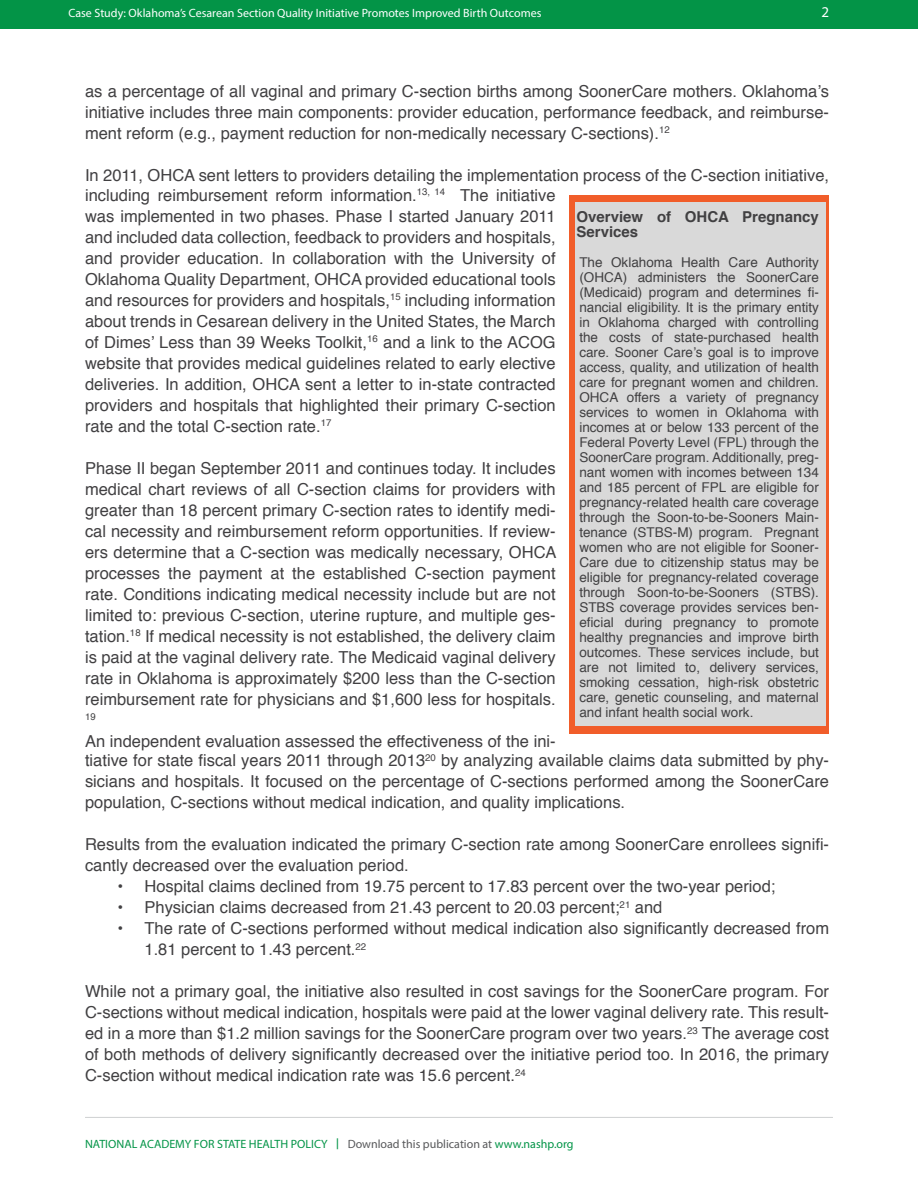
<style>
.page{position:relative;width:918px;height:1188px;background:#fff}
.page>*{position:absolute;margin:0;border:0;box-sizing:border-box;transform-origin:0 0}
.t1{font:16.5px/21px "Helvetica";color:#414042;text-align:justify}
.t2{font:700 15px/15px "Helvetica";color:#414042}
.t3{font:15px "Myriad Pro";color:#fff}
.t4{font:13.5px/15px "Helvetica";color:#414042;text-align:justify}
.t5{font:12px "Myriad Pro";color:#fff}
.t6{font:12px "Myriad Pro";color:#039447}
.t7{font:9.6px "Helvetica";color:#414042}
.s1{font-family:"Fira Sans"}
.s2{color:#58595b}
</style>
<div class="page">
<div style="left:0;top:0;width:918px;height:29px;background:#039447"></div>
<hr style="left:85px;top:1117px;width:748px;height:1px;background:#d1d3d4">
<div style="left:570px;top:195px;width:259px;height:539px;background:#f15d2a"></div>
<div style="left:575px;top:203px;width:250px;height:523px;background:#d9d9d9"></div>
<p class="t5" style="left:68px;top:5px;width:474px">Case Study: Oklahoma’s Cesarean Section Quality Initiative Promotes Improved Birth Outcomes</p>
<p class="t3" style="left:821px;top:3px;width:9px">2</p>
<p class="t1" style="left:85px;top:81px;width:746px">as a percentage of all vaginal and primary C-section births among SoonerCare mothers. Oklahoma’s initiative includes three main components: provider education, performance feedback, and reimburse&shy;ment reform (e.g., payment reduction for non-medically necessary C-sections).<sup>12</sup></p>
<p class="t1" style="left:85px;top:165px;width:746px">In 2011, OHCA sent letters to providers detailing the implementation process of the C-section initiative,</p>
<p class="t1" style="left:85px;top:185px;width:472px">including reimbursement reform information.<sup>13,</sup> <sup>14</sup> The initiative was implemented in two phases. Phase I started January 2011 and included data collection, feedback to providers and hospitals, and provider education. In collaboration with the University of Oklahoma Quality Department, OHCA provided educational tools and resources for providers and hospitals,<sup>15</sup> including information about trends in Cesarean delivery in the United States, the March of Dimes’ Less than 39 Weeks Toolkit,<sup>16</sup> and a link to the ACOG website that provides medical guidelines related to early elective deliveries. In addition, OHCA sent a letter to in-state contracted providers and hospitals that highlighted their primary C-section rate and the total C-section rate.<sup>17</sup></p>
<p class="t1" style="left:85px;top:458px;width:473px">Phase II began September 2011 and continues today. It includes medical chart reviews of all C-section claims for providers with greater than 18 percent primary C-section rates to identify medi&shy;cal necessity and reimbursement reform opportunities. If review&shy;ers determine that a C-section was medically necessary, OHCA processes the payment at the established C-section payment rate. Conditions indicating medical necessity include but are not limited to: previous C-section, uterine rupture, and multiple ges&shy;tation.<sup>18</sup> If medical necessity is not established, the delivery claim is paid at the vaginal delivery rate. The Medicaid vaginal delivery rate in Oklahoma is approximately $200 less than the C-section reimbursement rate for physicians and $1,600 less for hospitals.</p>
<p class="t7" style="left:85px;top:709px;width:12px">19</p>
<p class="t1" style="left:85px;top:731px;width:472px">An independent evaluation assessed the effectiveness of the ini-</p>
<p class="t2" style="left:577px;top:210px;width:244px">Overview of OHCA Pregnancy<br>Services</p>
<p class="t4" style="left:579px;top:256px;width:241px">The Oklahoma Health Care Authority (OHCA) administers the SoonerCare (Medicaid) program and determines fi&shy;nancial eligibility. It is the primary entity in Oklahoma charged with controlling the costs of state-purchased health care. Sooner Care’s goal is to improve access, quality, and utilization of health care for pregnant women and children.<br>OHCA offers a variety of pregnancy services to women in Oklahoma with incomes at or below 133 percent of the Federal Poverty Level (FPL) through the SoonerCare program. Additionally, preg&shy;nant women with incomes between 134 and 185 percent of FPL are eligible for pregnancy-related health care coverage through the Soon-to-be-Sooners Main&shy;tenance (STBS-M) program. Pregnant women who are not eligible for Sooner-Care due to citizenship status may be eligible for pregnancy-related coverage through Soon-to-be-Sooners (STBS).<br>STBS coverage provides services ben&shy;eficial during pregnancy to promote healthy pregnancies and improve birth outcomes. These services include, but are not limited to, delivery services, smoking cessation, high-risk obstetric care, genetic counseling, and maternal and infant health social work.</p>
<p class="t1" style="left:85px;top:750px;width:746px">tiative for state fiscal years 2011 through 2013<sup>20</sup> by analyzing available claims data submitted by phy&shy;sicians and hospitals. It focused on the percentage of C-sections performed among the SoonerCare population, C-sections without medical indication, and quality implications.</p>
<p class="t1" style="left:85px;top:834px;width:746px">Results from the evaluation indicated the primary C-section rate among SoonerCare enrollees signifi&shy;cantly decreased over the evaluation period.</p>
<p class="t1" style="left:118px;top:876px;width:659px">• Hospital claims declined from 19.75 percent to 17.83 percent over the two-year period;</p>
<p class="t1" style="left:118px;top:897px;width:546px">• Physician claims decreased from 21.43 percent to 20.03 percent;<sup>21</sup> and</p>
<p class="t1" style="left:145px;top:918px;width:686px;text-indent:-27px">• The rate of C-sections performed without medical indication also significantly decreased from<br>1.81 percent to 1.43 percent.<sup>22</sup></p>
<p class="t1" style="left:85px;top:981px;width:746px">While not a primary goal, the initiative also resulted in cost savings for the SoonerCare program. For C-sections without medical indication, hospitals were paid at the lower vaginal delivery rate. This result&shy;ed in a more than $1.2 million savings for the SoonerCare program over two years.<sup>23</sup> The average cost of both methods of delivery significantly decreased over the initiative period too. In 2016, the primary C-section without medical indication rate was 15.6 percent.<sup>24</sup></p>
<p class="t6" style="left:85px;top:1136px;width:490px">NATIONAL ACADEMY FOR STATE HEALTH POLICY <span class="s1">|</span> <span class="s2">Download this publication at</span> www.nashp.org</p>
</div>
